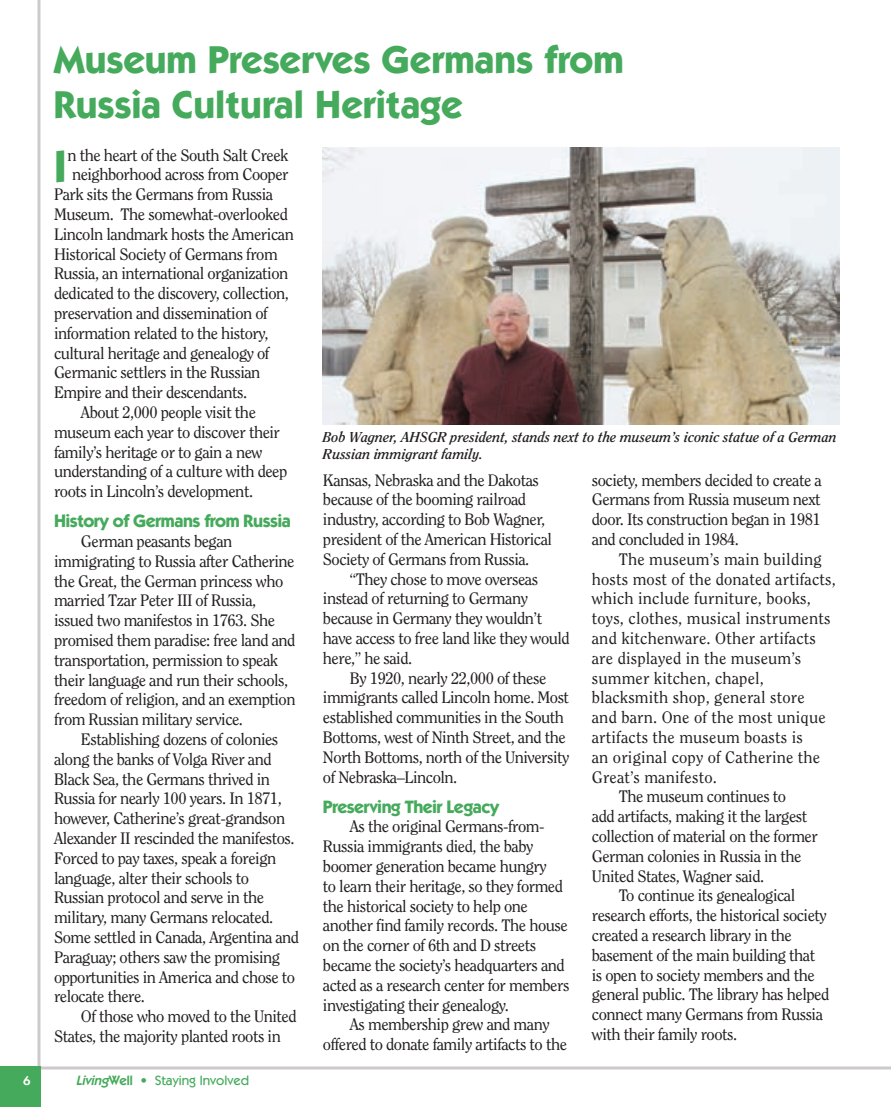
<style>
.page{position:relative;width:891px;height:1107px;background:#fff}
.page>*{position:absolute;margin:0;border:0;box-sizing:border-box;transform-origin:0 0}
.t1{font:700 45px "Itc Kabel";color:#45aa5b}
.t2{font:700 39px/45px "Itc Kabel";letter-spacing:-.005em;color:#45aa5b}
.t3{font:700 18px "Itc Kabel";letter-spacing:-.03em;color:#45aa5b}
.t4{font:16.5px/19.8px "Clearface";letter-spacing:-.03em;color:#231f20}
.t5{font:16.5px "Clearface";letter-spacing:.01em;color:#231f20}
.t6{font:italic 700 14.25px/17.1px "Clearface";color:#231f20}
.t7{font:500 13.5px "Itc Kabel";color:#45aa5b}
.t8{font:700 13.2px "Function";color:#fff}
.s1{font-weight:600;font-style:italic}
.s2{font-weight:600}
</style>
<div class="page">
<hr style="left:38px;top:0;width:2px;height:1107px;background:#b8b3b7">
<svg style="left:40px;top:1066px;width:851px;height:4px;background:#d9d6d8"></svg>
<div style="left:0;top:1066px;width:40px;height:41px;background:#45aa5b"></div>
<img style="left:323px;top:148px;width:516px;height:277px">
<h2 class="t2" style="left:54px;top:36px;width:571px">Museum Preserves Germans from<br>Russia Cultural Heritage</h2>
<h1 class="t1" style="left:54px;top:139px;width:14px">I</h1>
<p class="t4" style="left:68px;top:145px;width:223px">n the heart of the South Salt Creek</p>
<p class="t4" style="left:72px;top:165px;width:218px">neighborhood across from Cooper</p>
<p class="t4" style="left:54px;top:184px;width:221px">Park sits the Germans from Russia</p>
<p class="t4" style="left:54px;top:204px;width:235px">Museum. The somewhat-overlooked</p>
<p class="t4" style="left:54px;top:224px;width:241px">Lincoln landmark hosts the American</p>
<p class="t4" style="left:54px;top:244px;width:225px">Historical Society of Germans from</p>
<p class="t4" style="left:54px;top:264px;width:236px">Russia, an international organization</p>
<p class="t4" style="left:54px;top:283px;width:237px">dedicated to the discovery, collection,</p>
<p class="t4" style="left:54px;top:303px;width:215px">preservation and dissemination of</p>
<p class="t4" style="left:54px;top:323px;width:216px">information related to the history,</p>
<p class="t4" style="left:54px;top:343px;width:217px">cultural heritage and genealogy of</p>
<p class="t4" style="left:54px;top:363px;width:208px">Germanic settlers in the Russian</p>
<p class="t4" style="left:54px;top:382px;width:195px">Empire and their descendants.</p>
<p class="t4" style="left:81px;top:402px;width:176px">About 2,000 people visit the</p>
<p class="t4" style="left:54px;top:422px;width:228px">museum each year to discover their</p>
<p class="t4" style="left:54px;top:442px;width:210px">family’s heritage or to gain a new</p>
<p class="t4" style="left:54px;top:462px;width:235px">understanding of a culture with deep</p>
<p class="t4" style="left:54px;top:481px;width:201px">roots in Lincoln’s development.</p>
<p class="t3" style="left:54px;top:510px;width:238px">History of Germans from Russia</p>
<p class="t4" style="left:54px;top:531px;width:243px;text-indent:27px">German peasants began immigrating to Russia after Catherine the Great, the German princess who married Tzar Peter III of Russia, issued two manifestos in 1763. She promised them paradise: free land and transportation, permission to speak their language and run their schools, freedom of religion, and an exemption from Russian military service.</p>
<p class="t4" style="left:54px;top:729px;width:247px;text-indent:27px">Establishing dozens of colonies along the banks of Volga River and Black Sea, the Germans thrived in Russia for nearly 100 years. In 1871, however, Catherine’s great-grandson Alexander II rescinded the manifestos.<br>Forced to pay taxes, speak a foreign language, alter their schools to Russian protocol and serve in the military, many Germans relocated.<br>Some settled in Canada, Argentina and Paraguay; others saw the promising opportunities in America and chose to relocate there.</p>
<p class="t4" style="left:54px;top:1006px;width:244px;text-indent:27px">Of those who moved to the United<br>States, the majority planted roots in</p>
<p class="t6" style="left:323px;top:429px;width:515px">Bob Wagner, AHSGR president, stands next to the museum’s iconic statue of a German<br>Russian immigrant family.</p>
<p class="t4" style="left:323px;top:470px;width:231px">Kansas, Nebraska and the Dakotas because of the booming railroad industry, according to Bob Wagner, president of the American Historical Society of Germans from Russia.</p>
<p class="t4" style="left:323px;top:569px;width:248px;text-indent:27px">“They chose to move overseas instead of returning to Germany because in Germany they wouldn’t have access to free land like they would here,” he said.</p>
<p class="t4" style="left:323px;top:668px;width:248px;text-indent:27px">By 1920, nearly 22,000 of these immigrants called Lincoln home. Most established communities in the South Bottoms, west of Ninth Street, and the North Bottoms, north of the University of Nebraska–Lincoln.</p>
<p class="t3" style="left:323px;top:796px;width:178px">Preserving Their Legacy</p>
<p class="t4" style="left:323px;top:817px;width:248px;text-indent:27px">As the original Germans-from-Russia immigrants died, the baby boomer generation became hungry<br>to learn their heritage, so they formed the historical society to help one another find family records. The house on the corner of 6th and D streets became the society’s headquarters and acted as a research center for members investigating their genealogy.</p>
<p class="t4" style="left:323px;top:1015px;width:246px;text-align:center">As membership grew and many offered to donate family artifacts to the</p>
<p class="t4" style="left:592px;top:470px;width:232px;text-align:justify">society, members decided to create a Germans from Russia museum next door. Its construction began in 1981 and concluded in 1984.</p>
<p class="t5" style="left:619px;top:549px;width:205px">The museum’s main building</p>
<p class="t5" style="left:592px;top:569px;width:246px">hosts most of the donated artifacts,</p>
<p class="t5" style="left:592px;top:589px;width:221px">which include furniture, books,</p>
<p class="t5" style="left:592px;top:609px;width:240px">toys, clothes, musical instruments</p>
<p class="t5" style="left:592px;top:628px;width:226px">and kitchenware. Other artifacts</p>
<p class="t5" style="left:592px;top:648px;width:211px">are displayed in the museum’s</p>
<p class="t5" style="left:592px;top:668px;width:174px">summer kitchen, chapel,</p>
<p class="t5" style="left:592px;top:688px;width:214px">blacksmith shop, general store</p>
<p class="t5" style="left:592px;top:708px;width:235px">and barn. One of the most unique</p>
<p class="t5" style="left:592px;top:727px;width:213px">artifacts the museum boasts is</p>
<p class="t5" style="left:592px;top:747px;width:230px">an original copy of Catherine the</p>
<p class="t5" style="left:592px;top:767px;width:127px">Great’s manifesto.</p>
<p class="t4" style="left:619px;top:787px;width:169px">The museum continues to</p>
<p class="t4" style="left:592px;top:806px;width:217px">add artifacts, making it the largest</p>
<p class="t4" style="left:592px;top:826px;width:228px">collection of material on the former</p>
<p class="t4" style="left:592px;top:846px;width:211px">German colonies in Russia in the</p>
<p class="t4" style="left:592px;top:866px;width:174px">United States, Wagner said.</p>
<p class="t4" style="left:619px;top:886px;width:178px">To continue its genealogical</p>
<p class="t4" style="left:592px;top:905px;width:237px">research efforts, the historical society</p>
<p class="t4" style="left:592px;top:925px;width:201px">created a research library in the</p>
<p class="t4" style="left:592px;top:945px;width:225px">basement of the main building that</p>
<p class="t4" style="left:592px;top:965px;width:224px">is open to society members and the</p>
<p class="t4" style="left:592px;top:985px;width:239px">general public. The library has helped</p>
<p class="t4" style="left:592px;top:1004px;width:233px">connect many Germans from Russia</p>
<p class="t4" style="left:592px;top:1024px;width:147px">with their family roots.</p>
<p class="t8" style="left:23px;top:1073px;width:9px">6</p>
<p class="t7" style="left:76px;top:1072px;width:175px"><span class="s1">Living</span><span class="s2">Well</span> • Staying Involved</p>
</div>
